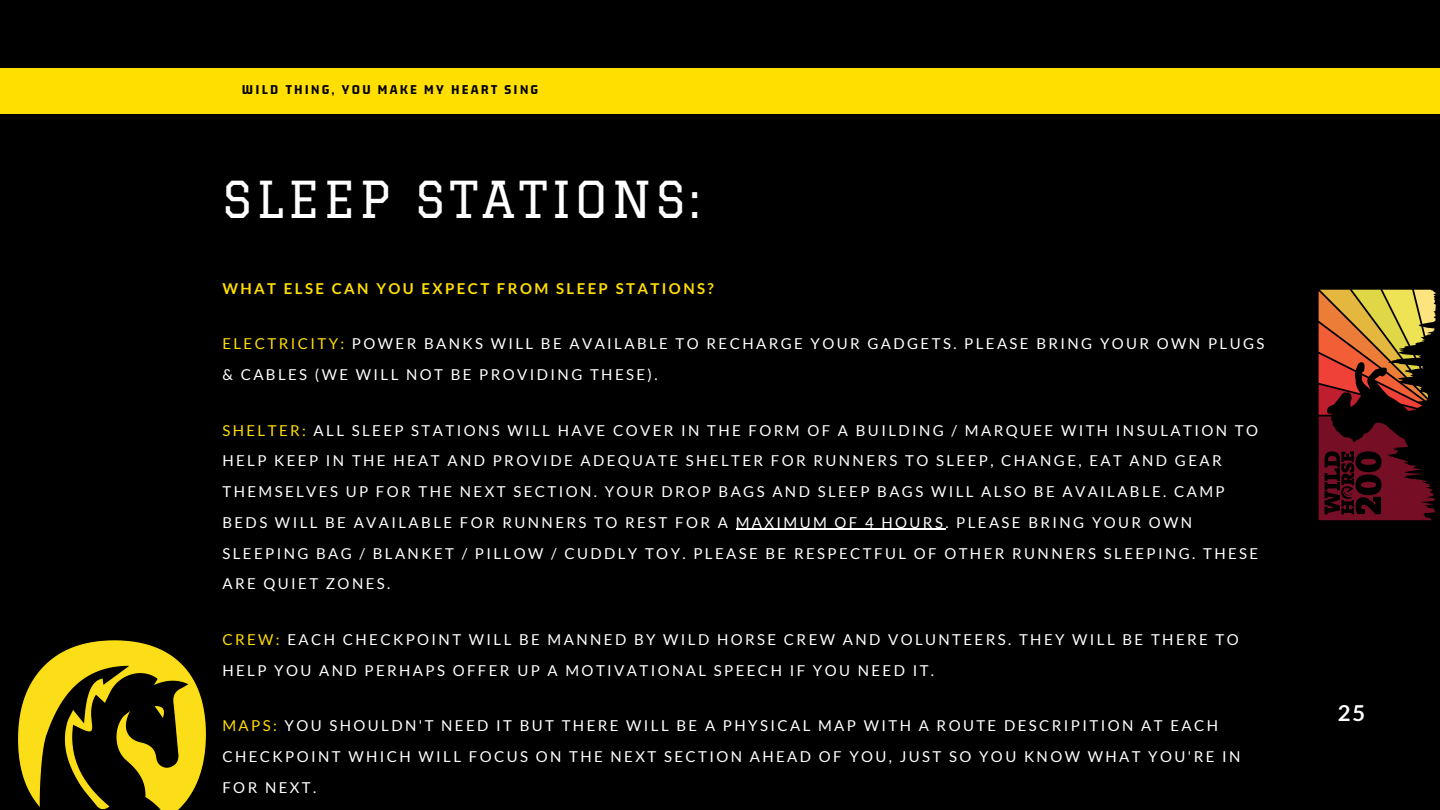
<style>
.page{position:relative;width:1440px;height:810px;background:#000}
.page>*{position:absolute;margin:0;border:0;box-sizing:border-box;transform-origin:0 0}
.t1{font:49.8px "Graduate";letter-spacing:.08em;color:#fff}
.t2{font:700 22px "Lato";color:#fff}
.t3{font:15px/30.8px "Lato";letter-spacing:.16em;color:#fff}
.t4{font:700 15px "Lato";letter-spacing:.16em;color:#ffdf00}
.t5{font:800 14.2px "Gemunu Libre";letter-spacing:.16em;color:#000}
.s1{color:#ffdf00}
</style>
<div class="page">
<hr style="left:736px;top:529px;width:209px;height:1px;background:#fff">
<div style="left:0;top:68px;width:1440px;height:46px;background:#ffdf00"></div>
<img style="left:18px;top:640px;width:188px;height:170px">
<svg style="left:1319px;top:290px;width:117px;height:230px"></svg>
<p class="t5" style="left:242px;top:82px;width:298px">WILD THING, YOU MAKE MY HEART SING</p>
<h1 class="t1" style="left:222px;top:170px;width:479px">SLEEP STATIONS:</h1>
<p class="t4" style="left:222px;top:279px;width:493px">WHAT ELSE CAN YOU EXPECT FROM SLEEP STATIONS?</p>
<p class="t3" style="left:222px;top:328px;width:1043px"><span class="s1">ELECTRICITY:</span> POWER BANKS WILL BE AVAILABLE TO RECHARGE YOUR GADGETS. PLEASE BRING YOUR OWN PLUGS &amp; CABLES (WE WILL NOT BE PROVIDING THESE).</p>
<p class="t3" style="left:222px;top:414px;width:1037px"><span class="s1">SHELTER:</span> ALL SLEEP STATIONS WILL HAVE COVER IN THE FORM OF A BUILDING / MARQUEE WITH INSULATION TO HELP KEEP IN THE HEAT AND PROVIDE ADEQUATE SHELTER FOR RUNNERS TO SLEEP, CHANGE, EAT AND GEAR THEMSELVES UP FOR THE NEXT SECTION. YOUR DROP BAGS AND SLEEP BAGS WILL ALSO BE AVAILABLE. CAMP BEDS WILL BE AVAILABLE FOR RUNNERS TO REST FOR A MAXIMUM OF 4 HOURS. PLEASE BRING YOUR OWN SLEEPING BAG / BLANKET / PILLOW / CUDDLY TOY. PLEASE BE RESPECTFUL OF OTHER RUNNERS SLEEPING. THESE ARE QUIET ZONES.</p>
<p class="t3" style="left:222px;top:624px;width:1018px"><span class="s1">CREW:</span> EACH CHECKPOINT WILL BE MANNED BY WILD HORSE CREW AND VOLUNTEERS. THEY WILL BE THERE TO<br>HELP YOU AND PERHAPS OFFER UP A MOTIVATIONAL SPEECH IF YOU NEED IT.</p>
<p class="t3" style="left:222px;top:710px;width:1020px"><span class="s1">MAPS:</span> YOU SHOULDN'T NEED IT BUT THERE WILL BE A PHYSICAL MAP WITH A ROUTE DESCRIPITION AT EACH<br>CHECKPOINT WHICH WILL FOCUS ON THE NEXT SECTION AHEAD OF YOU, JUST SO YOU KNOW WHAT YOU'RE IN<br>FOR NEXT.</p>
<h2 class="t2" style="left:1338px;top:699px;width:29px">25</h2>
</div>
